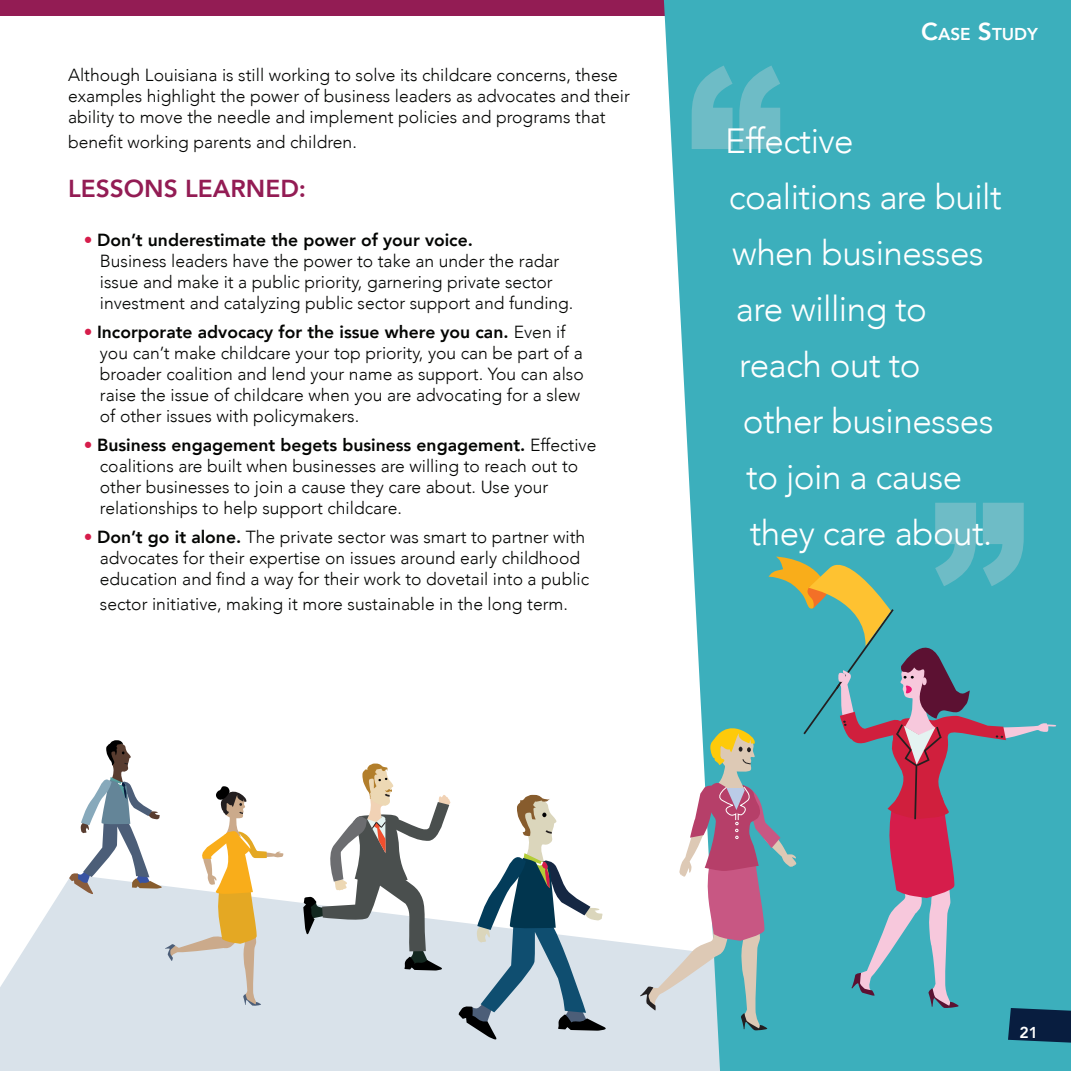
<style>
.page{position:relative;width:1071px;height:1071px;background:#fff}
.page>*{position:absolute;margin:0;border:0;box-sizing:border-box;transform-origin:0 0}
.Normal1{font:300 35px "Avenir";letter-spacing:-.015em;color:#fff}
.Normal1-2{font:800 24.5px "Avenir";color:#931c54}
.Normal1-3{font:300 17.5px/21px "Avenir";color:#040503}
.Normal1-4{font:800 17.5px "Avenir";color:#040503}
.Normal1-5{font:800 17.15px "Avenir";color:#fff}
.Normal1-6{font:800 15.75px "Avenir";color:#fff}
.s1{font-weight:300;color:#d61d4b}
.s2{font-weight:300}
.s3{color:#d61d4b}
.s4{font-weight:800}
.s5{font-size:24.5px}
</style>
<div class="page">
<div style="left:0;top:0;width:1071px;height:16px;background:#931c54"></div>
<svg style="left:0;top:879px;width:664px;height:192px;background:#dde5ec"></svg>
<div style="left:664px;top:0;width:407px;height:1071px;background:#3cafbc"></div>
<svg style="left:692px;top:66px;width:88px;height:83px;background:#5fb8c3"></svg>
<svg style="left:303px;top:763px;width:148px;height:208px"></svg>
<svg style="left:459px;top:795px;width:151px;height:248px"></svg>
<svg style="left:69px;top:740px;width:215px;height:266px"></svg>
<svg style="left:640px;top:503px;width:431px;height:540px;background:#6daeb8"></svg>
<p class="Normal1-3" style="left:68px;top:65px;width:563px">Although Louisiana is still working to solve its childcare concerns, these examples highlight the power of business leaders as advocates and their ability to move the needle and implement policies and programs that</p>
<p class="Normal1-3" style="left:68px;top:131px;width:290px">benefit working parents and children.</p>
<p class="Normal1-2" style="left:68px;top:169px;width:240px">LESSONS LEARNED:</p>
<p class="Normal1-4" style="left:84px;top:227px;width:391px"><span class="s1">•</span> Don’t underestimate the power of your voice.</p>
<p class="Normal1-3" style="left:100px;top:251px;width:461px">Business leaders have the power to take an under the radar</p>
<p class="Normal1-3" style="left:100px;top:272px;width:454px">issue and make it a public priority, garnering private sector</p>
<p class="Normal1-3" style="left:100px;top:293px;width:475px">investment and catalyzing public sector support and funding.</p>
<p class="Normal1-4" style="left:84px;top:319px;width:483px"><span class="s1">•</span> Incorporate advocacy for the issue where you can. <span class="s2">Even if</span></p>
<p class="Normal1-3" style="left:100px;top:343px;width:484px">you can’t make childcare your top priority, you can be part of a</p>
<p class="Normal1-3" style="left:100px;top:364px;width:485px">broader coalition and lend your name as support. You can also</p>
<p class="Normal1-3" style="left:100px;top:385px;width:482px">raise the issue of childcare when you are advocating for a slew</p>
<p class="Normal1-3" style="left:100px;top:406px;width:261px">of other issues with policymakers.</p>
<p class="Normal1-4" style="left:84px;top:431px;width:514px"><span class="s1">•</span> Business engagement begets business engagement. <span class="s2">Effective</span></p>
<p class="Normal1-3" style="left:100px;top:456px;width:480px">coalitions are built when businesses are willing to reach out to</p>
<p class="Normal1-3" style="left:100px;top:477px;width:450px">other businesses to join a cause they care about. Use your</p>
<p class="Normal1-3" style="left:100px;top:498px;width:304px">relationships to help support childcare.</p>
<p class="Normal1-3" style="left:84px;top:527px;width:503px"><span class="s3">•</span> <span class="s4">Don’t go it alone.</span> The private sector was smart to partner with</p>
<p class="Normal1-3" style="left:100px;top:548px;width:482px">advocates for their expertise on issues around early childhood</p>
<p class="Normal1-3" style="left:100px;top:569px;width:491px">education and find a way for their work to dovetail into a public</p>
<p class="Normal1-3" style="left:100px;top:593px;width:470px">sector initiative, making it more sustainable in the long term.</p>
<p class="Normal1-5" style="left:921px;top:21px;width:118px"><span class="s5">C</span>ASE <span class="s5">S</span>TUDY</p>
<p class="Normal1" style="left:725px;top:121px;width:130px">Effective</p>
<p class="Normal1" style="left:729px;top:177px;width:275px">coalitions are built</p>
<p class="Normal1" style="left:732px;top:233px;width:253px">when businesses</p>
<p class="Normal1" style="left:736px;top:289px;width:193px">are willing to</p>
<p class="Normal1" style="left:739px;top:345px;width:183px">reach out to</p>
<p class="Normal1" style="left:743px;top:401px;width:253px">other businesses</p>
<p class="Normal1" style="left:746px;top:457px;width:217px">to join a cause</p>
<p class="Normal1" style="left:750px;top:513px;width:244px">they care about.</p>
<p class="Normal1-6" style="left:1020px;top:1020px;width:20px">21</p>
</div>
